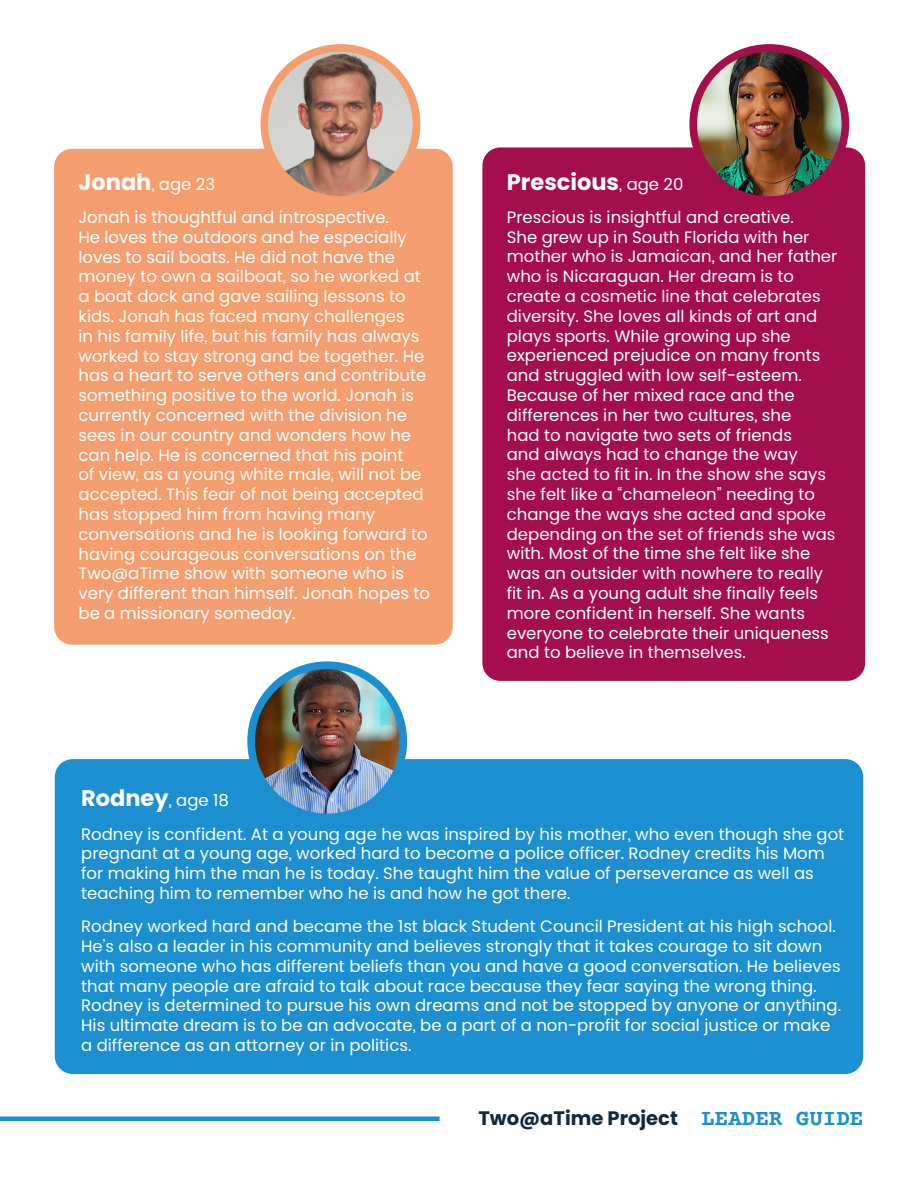
<style>
.page{position:relative;width:918px;height:1188px;background:#fff}
.page>*{position:absolute;margin:0;border:0;box-sizing:border-box;transform-origin:0 0}
.Body{font:700 22.5px "Poppins";color:#fff}
.t1{font:700 19.5px "Poppins";color:#13293d}
.Body-2{font:16.5px/19.8px "Poppins";color:#fff}
.s1{font-weight:700;font-size:22.5px}
.s2{font-weight:400;font-size:16.5px}
.s3{font-family:"Courier Prime";font-size:22.5px;color:#1c8fd1}
</style>
<div class="page">
<div style="left:0;top:1116px;width:440px;height:5px;background:#1c8fd1"></div>
<div style="left:54px;top:149px;width:399px;height:496px;background:#f49d6e;border-radius:18px"></div>
<div style="left:482px;top:147px;width:383px;height:534px;background:#a40e4c;border-radius:18px"></div>
<div style="left:55px;top:759px;width:808px;height:315px;background:#1c8fd1;border-radius:18px"></div>
<img style="left:251px;top:670px;width:152px;height:142px">
<div style="left:247px;top:661px;width:160px;height:160px;border:8px solid #1c8fd1;border-radius:50%"></div>
<img style="left:693px;top:49px;width:152px;height:146px">
<div style="left:689px;top:44px;width:160px;height:160px;border:8px solid #a40e4c;border-radius:50%"></div>
<img style="left:264px;top:50px;width:153px;height:145px">
<div style="left:261px;top:44px;width:159px;height:160px;border:8px solid #f49d6e;border-radius:50%"></div>
<p class="Body-2" style="left:79px;top:174px;width:138px"><span class="s1">Jonah</span>, age 23</p>
<p class="Body-2" style="left:79px;top:207px;width:353px">Jonah is thoughtful and introspective.<br>He loves the outdoors and he especially loves to sail boats. He did not have the money to own a sailboat, so he worked at a boat dock and gave sailing lessons to kids. Jonah has faced many challenges<br>in his family life, but his family has always worked to stay strong and be together. He has a heart to serve others and contribute something positive to the world. Jonah is currently concerned with the division he sees in our country and wonders how he can help. He is concerned that his point<br>of view, as a young white male, will not be accepted. This fear of not being accepted has stopped him from having many conversations and he is looking forward to having courageous conversations on the Two@aTime show with someone who is very different than himself. Jonah hopes to be a missionary someday.</p>
<p class="Body" style="left:507px;top:169px;width:178px">Prescious<span class="s2">, age 20</span></p>
<p class="Body-2" style="left:507px;top:207px;width:332px">Prescious is insightful and creative.<br>She grew up in South Florida with her mother who is Jamaican, and her father who is Nicaraguan. Her dream is to create a cosmetic line that celebrates diversity. She loves all kinds of art and plays sports. While growing up she experienced prejudice on many fronts and struggled with low self-esteem.<br>Because of her mixed race and the differences in her two cultures, she<br>had to navigate two sets of friends<br>and always had to change the way<br>she acted to fit in. In the show she says she felt like a “chameleon” needing to change the ways she acted and spoke depending on the set of friends she was with. Most of the time she felt like she was an outsider with nowhere to really fit in. As a young adult she finally feels more confident in herself. She wants everyone to celebrate their uniqueness and to believe in themselves.</p>
<p class="Body" style="left:81px;top:785px;width:149px">Rodney<span class="s2">, age 18</span></p>
<p class="Body-2" style="left:81px;top:824px;width:765px">Rodney is confident. At a young age he was inspired by his mother, who even though she got pregnant at a young age, worked hard to become a police officer. Rodney credits his Mom for making him the man he is today. She taught him the value of perseverance as well as teaching him to remember who he is and how he got there.</p>
<p class="Body-2" style="left:81px;top:917px;width:761px">Rodney worked hard and became the 1st black Student Council President at his high school.<br>He’s also a leader in his community and believes strongly that it takes courage to sit down with someone who has different beliefs than you and have a good conversation. He believes that many people are afraid to talk about race because they fear saying the wrong thing.<br>Rodney is determined to pursue his own dreams and not be stopped by anyone or anything.<br>His ultimate dream is to be an advocate, be a part of a non-profit for social justice or make a difference as an attorney or in politics.</p>
<p class="t1" style="left:478px;top:1107px;width:386px">Two@aTime Project <span class="s3">LEADER GUIDE</span></p>
</div>
